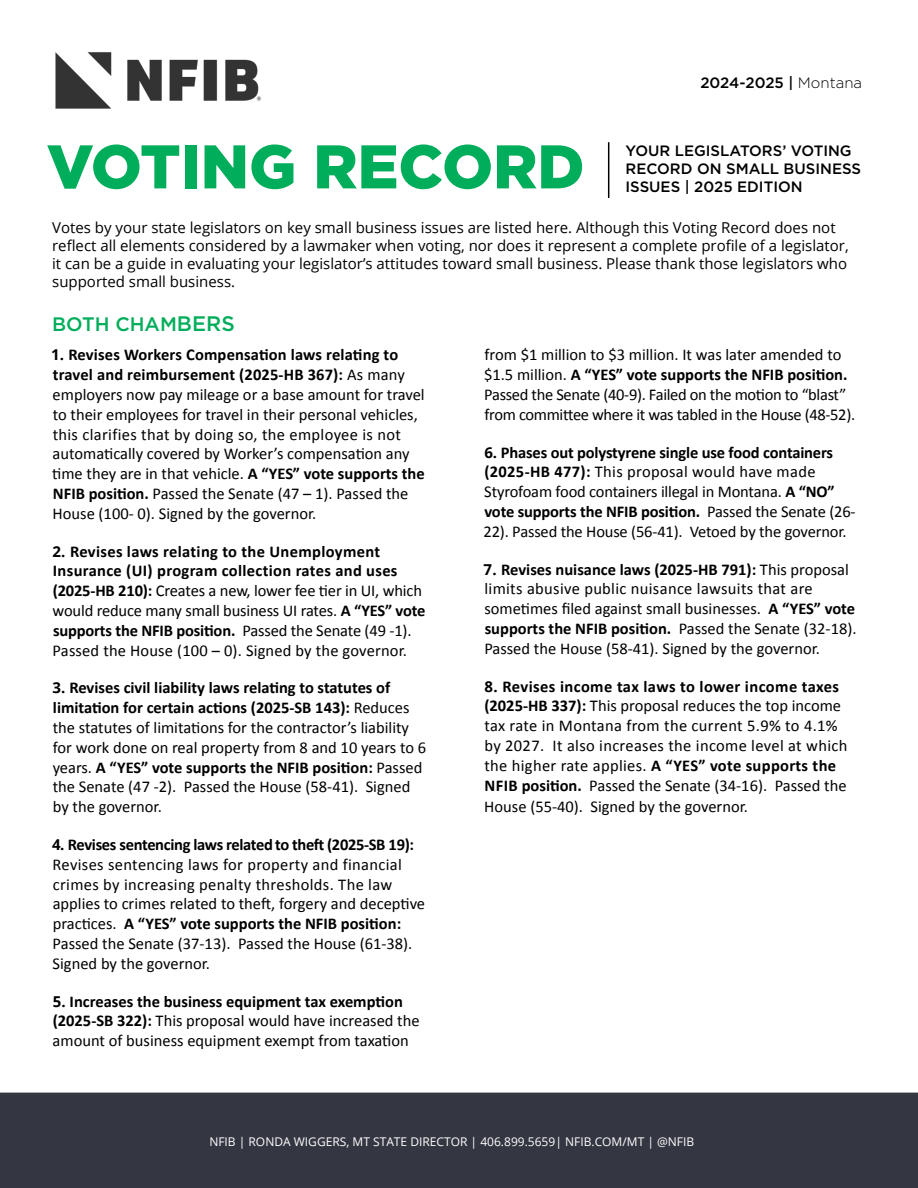
<style>
.page{position:relative;width:918px;height:1188px;background:#fff}
.page>*{position:absolute;margin:0;border:0;box-sizing:border-box;transform-origin:0 0}
.t1{font:900 61.5px "Gotham";color:#00ad5a}
.t2{font:500 19.5px "Gotham";color:#00ad5a}
.t3{font:16.5px/19.8px "Calibri";color:#000}
.t4{font:16.5px/19.8px "Calibri";letter-spacing:-.02em;color:#000}
.t5{font:15px/18px "Open Sans";color:#000}
.t6{font:500 15px/18px "Gotham";color:#000}
.t7{font:12px "Open Sans";color:#fff}
.s1{font-weight:300}
.s2{font-size:21px}
.s3{font-family:"Open Sans";font-weight:700;font-size:15px}
.s4{font-weight:700}
</style>
<div class="page">
<div style="left:0;top:1093px;width:918px;height:95px;background:#343741"></div>
<img style="left:55px;top:52px;width:207px;height:57px">
<hr style="left:608px;top:142px;width:1px;height:56px;background:#000">
<p class="t6" style="left:700px;top:74px;width:163px">2024-2025 | <span class="s1">Montana</span></p>
<h1 class="t1" style="left:47px;top:124px;width:539px">VOTING RECORD</h1>
<p class="t6" style="left:626px;top:141px;width:237px">YOUR LEGISLATORS’ VOTING<br>RECORD ON SMALL BUSINESS<br>ISSUES | 2025 EDITION</p>
<p class="t5" style="left:52px;top:219px;width:798px">Votes by your state legislators on key small business issues are listed here. Although this Voting Record does not reflect all elements considered by a lawmaker when voting, nor does it represent a complete profile of a legislator, it can be a guide in evaluating your legislator’s attitudes toward small business. Please thank those legislators who supported small business.</p>
<p class="t2" style="left:52px;top:312px;width:184px">BOTH CHAM<span class="s2">BERS</span></p>
<p class="t3" style="left:51px;top:345px;width:375px"><span class="s3">1.</span> <span class="s4">Revises Workers Compensation laws relating to travel and reimbursement (2025-HB 367):</span> As many employers now pay mileage or a base amount for travel to their employees for travel in their personal vehicles, this clarifies that by doing so, the employee is not automatically covered by Worker’s compensation any time they are in that vehicle. <span class="s4">A “YES” vote supports the NFIB position.</span> Passed the Senate (47 – 1). Passed the House (100- 0). Signed by the governor.</p>
<p class="t3" style="left:52px;top:541px;width:375px"><span class="s3">2.</span> <span class="s4">Revises laws relating to the Unemployment Insurance (UI) program collection rates and uses (2025-HB 210):</span> Creates a new, lower fee tier in UI, which would reduce many small business UI rates. <span class="s4">A “YES” vote supports the NFIB position.</span> Passed the Senate (49 -1).<br>Passed the House (100 – 0). Signed by the governor.</p>
<p class="t3" style="left:53px;top:678px;width:375px"><span class="s3">3.</span> <span class="s4">Revises civil liability laws relating to statutes of limitation for certain actions (2025-SB 143):</span> Reduces the statutes of limitations for the contractor’s liability for work done on real property from 8 and 10 years to 6 years. <span class="s4">A “YES” vote supports the NFIB position:</span> Passed the Senate (47 -2). Passed the House (58-41). Signed by the governor.</p>
<p class="t3" style="left:52px;top:834px;width:375px"><span class="s3">4.</span> <span class="s4">Revises sentencing laws related to theft (2025-SB 19):<br></span>Revises sentencing laws for property and financial crimes by increasing penalty thresholds. The law applies to crimes related to theft, forgery and deceptive practices. <span class="s4">A “YES” vote supports the NFIB position:<br></span>Passed the Senate (37-13). Passed the House (61-38).<br>Signed by the governor.</p>
<p class="t3" style="left:53px;top:991px;width:369px"><span class="s3">5.</span> <span class="s4">Increases the business equipment tax exemption (2025-SB 322):</span> This proposal would have increased the amount of business equipment exempt from taxation</p>
<p class="t4" style="left:484px;top:345px;width:373px">from $1 million to $3 million. It was later amended to $1.5 million. <span class="s4">A “YES” vote supports the NFIB position.<br></span>Passed the Senate (40-9). Failed on the motion to “blast” from committee where it was tabled in the House (48-52).</p>
<p class="t3" style="left:484px;top:442px;width:374px"><span class="s3">6.</span> <span class="s4">Phases out polystyrene single use food containers (2025-HB 477):</span> This proposal would have made Styrofoam food containers illegal in Montana. <span class="s4">A “NO” vote supports the NFIB position.</span> Passed the Senate (26- 22). Passed the House (56-41). Vetoed by the governor.</p>
<p class="t3" style="left:484px;top:559px;width:374px"><span class="s3">7.</span> <span class="s4">Revises nuisance laws (2025-HB 791):</span> This proposal limits abusive public nuisance lawsuits that are sometimes filed against small businesses. <span class="s4">A “YES” vote supports the NFIB position.</span> Passed the Senate (32-18).<br>Passed the House (58-41). Signed by the governor.</p>
<p class="t3" style="left:484px;top:676px;width:365px"><span class="s3">8.</span> <span class="s4">Revises income tax laws to lower income taxes (2025-HB 337):</span> This proposal reduces the top income tax rate in Montana from the current 5.9% to 4.1% by 2027. It also increases the income level at which the higher rate applies. <span class="s4">A “YES” vote supports the NFIB position.</span> Passed the Senate (34-16). Passed the House (55-40). Signed by the governor.</p>
<p class="t7" style="left:209px;top:1134px;width:486px">NFIB | RONDA WIGGERS, MT STATE DIRECTOR | 406.899.5659| NFIB.COM/MT | @NFIB</p>
</div>
